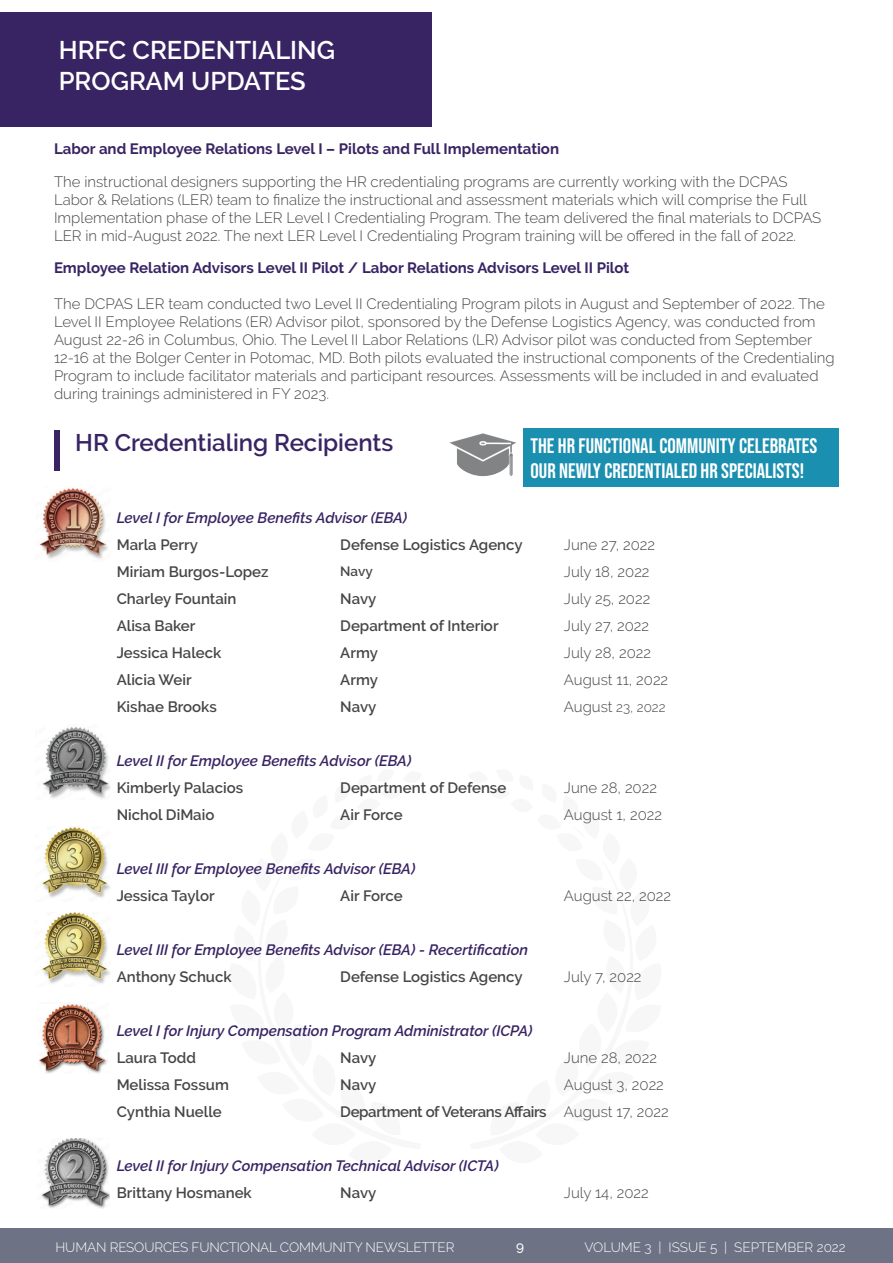
<style>
.page{position:relative;width:893px;height:1263px;background:#fff}
.page>*{position:absolute;margin:0;border:0;box-sizing:border-box;transform-origin:0 0}
.t1{font:600 25.5px/30.6px "Raleway";color:#fff}
.t2{font:600 24px "Raleway";color:#382463}
.t3{font:21px/25.2px "Bebas Neue";color:#fff}
.t4{font:300 15px/18px "Raleway";color:#454647}
.t5{font:600 15px "Raleway";color:#454647}
.t6{font:italic 600 15px "Raleway";color:#382463}
.t7{font:700 15px "Raleway";color:#382463}
.t8{font:600 15px "Raleway";letter-spacing:-.025em;color:#454647}
.t9{font:300 13.5px "Raleway";letter-spacing:-.01em;color:#fff}
.t10{font:300 13.5px "Raleway";color:#454647}
.t11{font:600 13.5px "Raleway";color:#454647}
.t12{font:500 13.5px "Raleway";color:#fff}
.s1{font-size:15px}
.s2{font-weight:300}
</style>
<div class="page">
<div style="left:0;top:1228px;width:893px;height:35px;background:#6d7384"></div>
<img style="left:40px;top:488px;width:68px;height:72px">
<img style="left:42px;top:726px;width:69px;height:73px">
<img style="left:41px;top:827px;width:70px;height:71px">
<div style="left:54px;top:430px;width:6px;height:40px;background:#382463"></div>
<img style="left:39px;top:1004px;width:68px;height:69px">
<img style="left:41px;top:1138px;width:68px;height:71px">
<div style="left:523px;top:428px;width:316px;height:59px;background:#1a8faf"></div>
<div style="left:0;top:12px;width:432px;height:115px;background:#382463"></div>
<img style="left:41px;top:912px;width:70px;height:72px">
<img style="left:449px;top:433px;width:67px;height:44px">
<h1 class="t1" style="left:59px;top:35px;width:278px">HRFC CREDENTIALING<br>PROGRAM UPDATES</h1>
<p class="t7" style="left:54px;top:140px;width:507px">Labor and Employee Relations Level I – Pilots and Full Implementation</p>
<p class="t4" style="left:54px;top:173px;width:769px">The instructional designers supporting the HR credentialing programs are currently working with the DCPAS Labor &amp; Relations (LER) team to finalize the instructional and assessment materials which will comprise the Full Implementation phase of the LER Level I Credentialing Program. The team delivered the final materials to DCPAS LER in mid-August 2022. The next LER Level I Credentialing Program training will be offered in the fall of 2022.</p>
<p class="t7" style="left:54px;top:260px;width:577px">Employee Relation Advisors Level II Pilot / Labor Relations Advisors Level II Pilot</p>
<p class="t4" style="left:54px;top:295px;width:782px">The DCPAS LER team conducted two Level II Credentialing Program pilots in August and September of 2022. The Level II Employee Relations (ER) Advisor pilot, sponsored by the Defense Logistics Agency, was conducted from August 22-26 in Columbus, Ohio. The Level II Labor Relations (LR) Advisor pilot was conducted from September 12-16 at the Bolger Center in Potomac, MD. Both pilots evaluated the instructional components of the Credentialing Program to include facilitator materials and participant resources. Assessments will be included in and evaluated during trainings administered in FY 2023.</p>
<h2 class="t2" style="left:75px;top:429px;width:320px">HR Credentialing Recipients</h2>
<h3 class="t3" style="left:530px;top:433px;width:288px">THE HR FUNCTIONAL COMMUNITY CELEBRATES<br>OUR NEWLY CREDENTIALED HR SPECIALISTS!</h3>
<p class="t6" style="left:117px;top:509px;width:292px">Level I for Employee Benefits Advisor (EBA)</p>
<p class="t5" style="left:117px;top:536px;width:83px">Marla Perry</p>
<p class="t5" style="left:340px;top:536px;width:184px">Defense Logistics Agency</p>
<p class="t4" style="left:564px;top:536px;width:93px">June 27, 2022</p>
<p class="t5" style="left:117px;top:563px;width:153px">Miriam Burgos-Lopez</p>
<p class="t11" style="left:340px;top:563px;width:34px">Navy</p>
<p class="t4" style="left:564px;top:563px;width:87px">July 18, 2022</p>
<p class="t5" style="left:117px;top:590px;width:121px">Charley Fountain</p>
<p class="t5" style="left:340px;top:590px;width:38px">Navy</p>
<p class="t4" style="left:564px;top:590px;width:88px">July 25, 2022</p>
<p class="t5" style="left:117px;top:617px;width:80px">Alisa Baker</p>
<p class="t5" style="left:340px;top:617px;width:160px">Department of Interior</p>
<p class="t4" style="left:564px;top:617px;width:87px">July 27, 2022</p>
<p class="t5" style="left:117px;top:644px;width:106px">Jessica Haleck</p>
<p class="t5" style="left:340px;top:644px;width:39px">Army</p>
<p class="t4" style="left:564px;top:644px;width:89px">July 28, 2022</p>
<p class="t5" style="left:117px;top:671px;width:76px">Alicia Weir</p>
<p class="t5" style="left:340px;top:671px;width:39px">Army</p>
<p class="t4" style="left:564px;top:671px;width:106px">August 11, 2022</p>
<p class="t5" style="left:117px;top:698px;width:102px">Kishae Brooks</p>
<p class="t5" style="left:340px;top:698px;width:38px">Navy</p>
<p class="t10" style="left:564px;top:699px;width:103px"><span class="s1">August</span> 23, 2022</p>
<p class="t6" style="left:117px;top:752px;width:296px">Level II for Employee Benefits Advisor (EBA)</p>
<p class="t5" style="left:117px;top:779px;width:128px">Kimberly Palacios</p>
<p class="t5" style="left:340px;top:779px;width:168px">Department of Defense</p>
<p class="t4" style="left:564px;top:779px;width:95px">June 28, 2022</p>
<p class="t5" style="left:117px;top:806px;width:99px">Nichol DiMaio</p>
<p class="t5" style="left:340px;top:806px;width:64px">Air Force</p>
<p class="t4" style="left:564px;top:806px;width:100px">August 1, 2022</p>
<p class="t6" style="left:117px;top:860px;width:300px">Level III for Employee Benefits Advisor (EBA)</p>
<p class="t5" style="left:117px;top:887px;width:99px">Jessica Taylor</p>
<p class="t5" style="left:340px;top:887px;width:64px">Air Force</p>
<p class="t4" style="left:564px;top:887px;width:109px">August 22, 2022</p>
<p class="t6" style="left:117px;top:941px;width:413px">Level III for Employee Benefits Advisor (EBA) - Recertification</p>
<p class="t5" style="left:117px;top:968px;width:117px">Anthony Schuck</p>
<p class="t5" style="left:340px;top:968px;width:184px">Defense Logistics Agency</p>
<p class="t4" style="left:564px;top:968px;width:79px">July 7, 2022</p>
<p class="t6" style="left:117px;top:1022px;width:417px">Level I for Injury Compensation Program Administrator (ICPA)</p>
<p class="t5" style="left:117px;top:1049px;width:81px">Laura Todd</p>
<p class="t5" style="left:340px;top:1049px;width:38px">Navy</p>
<p class="t4" style="left:564px;top:1049px;width:95px">June 28, 2022</p>
<p class="t5" style="left:117px;top:1076px;width:114px">Melissa Fossum</p>
<p class="t5" style="left:340px;top:1076px;width:38px">Navy</p>
<p class="t4" style="left:564px;top:1076px;width:101px">August 3, 2022</p>
<p class="t5" style="left:117px;top:1103px;width:107px">Cynthia Nuelle</p>
<p class="t8" style="left:340px;top:1103px;width:330px">Department of Veterans Affairs <span class="s2">August 17, 2022</span></p>
<p class="t6" style="left:117px;top:1157px;width:383px">Level II for Injury Compensation Technical Advisor (ICTA)</p>
<p class="t5" style="left:117px;top:1184px;width:137px">Brittany Hosmanek</p>
<p class="t5" style="left:340px;top:1184px;width:38px">Navy</p>
<p class="t4" style="left:564px;top:1184px;width:86px">July 14, 2022</p>
<p class="t9" style="left:55px;top:1239px;width:400px">HUMAN RESOURCES FUNCTIONAL COMMUNITY NEWSLETTER</p>
<p class="t12" style="left:516px;top:1238px;width:9px">9</p>
<p class="t9" style="left:584px;top:1239px;width:263px">VOLUME 3 | ISSUE 5 | SEPTEMBER 2022</p>
</div>
